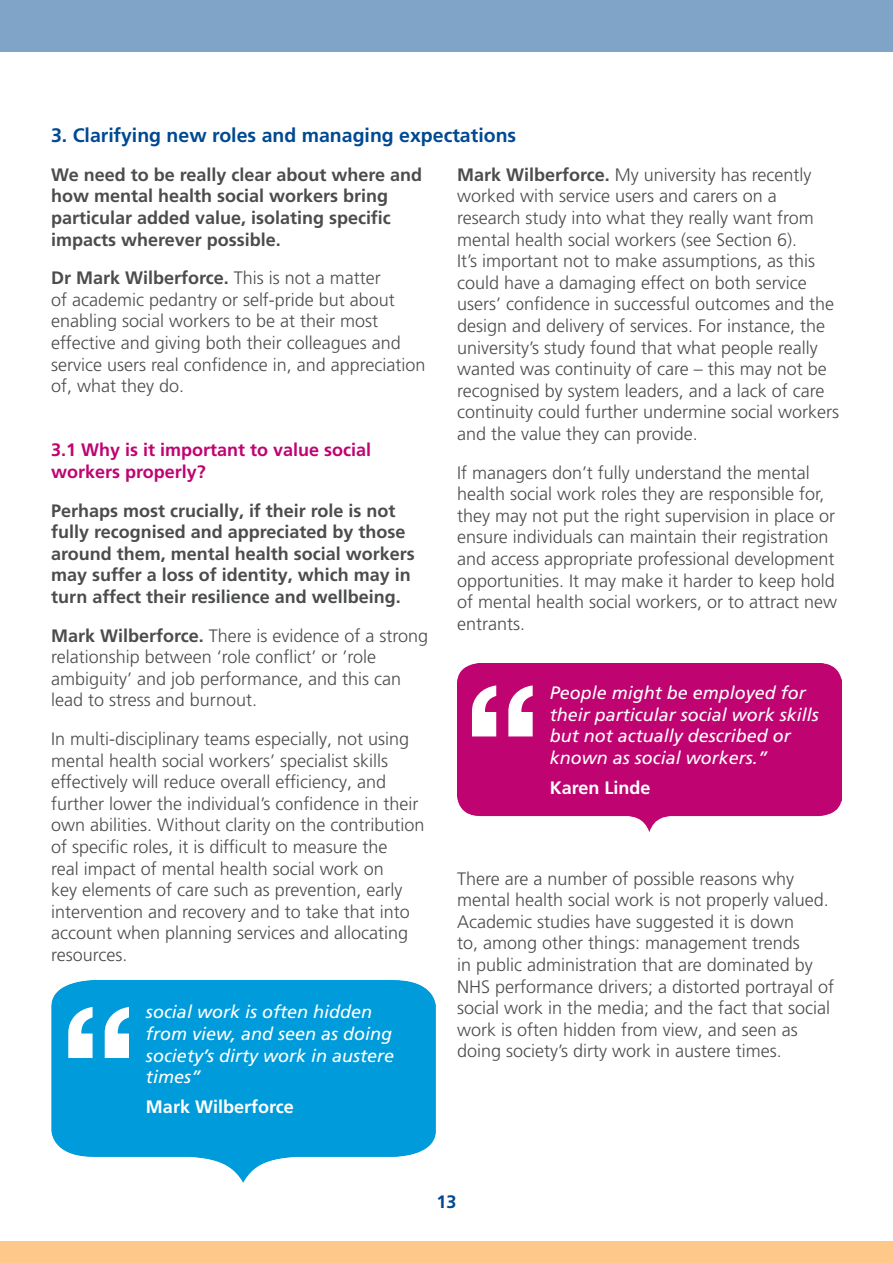
<style>
.page{position:relative;width:893px;height:1263px;background:#fff}
.page>*{position:absolute;margin:0;border:0;box-sizing:border-box;transform-origin:0 0}
.Heading_1{font:700 19.5px "Frutiger LT Pro";color:#004992}
.Body{font:300 18px/21.6px "Frutiger LT Pro";color:#4b4c4d}
.Body-2{font:700 18px/21.6px "Frutiger LT Pro";color:#4b4c4d}
.Body-3{font:italic 18px/21.6px "Frutiger LT Pro";color:#fff}
.Heading_2{font:700 18px/21.6px "Frutiger LT Pro";color:#bf0471}
.Body-4{font:700 18px "Frutiger LT Pro";color:#fff}
.t1{font:700 18px "Frutiger LT Pro";color:#004992}
.s1{font-weight:700}
</style>
<div class="page">
<div style="left:0;top:0;width:893px;height:51px;background:#80a4c8"></div>
<div style="left:0;top:1242px;width:893px;height:21px;background:#fdc88a"></div>
<img style="left:51px;top:981px;width:385px;height:201px">
<svg style="left:68px;top:1007px;width:61px;height:51px"></svg>
<img style="left:457px;top:663px;width:385px;height:168px">
<svg style="left:471px;top:685px;width:62px;height:51px"></svg>
<p class="Heading_1" style="left:51px;top:124px;width:467px">3. Clarifying new roles and managing expectations</p>
<p class="Body-2" style="left:51px;top:164px;width:373px">We need to be really clear about where and how mental health social workers bring particular added value, isolating specific impacts wherever possible.</p>
<p class="Body" style="left:51px;top:267px;width:376px"><span class="s1">Dr Mark Wilberforce.</span> This is not a matter<br>of academic pedantry or self-pride but about enabling social workers to be at their most effective and giving both their colleagues and service users real confidence in, and appreciation of, what they do.</p>
<p class="Body" style="left:457px;top:164px;width:384px"><span class="s1">Mark Wilberforce.</span> My university has recently worked with service users and carers on a research study into what they really want from mental health social workers (see Section 6).<br>It’s important not to make assumptions, as this could have a damaging effect on both service users’ confidence in successful outcomes and the design and delivery of services. For instance, the university’s study found that what people really wanted was continuity of care – this may not be recognised by system leaders, and a lack of care continuity could further undermine social workers and the value they can provide.</p>
<p class="Body" style="left:457px;top:462px;width:382px">If managers don’t fully understand the mental health social work roles they are responsible for, they may not put the right supervision in place or ensure individuals can maintain their registration and access appropriate professional development opportunities. It may make it harder to keep hold of mental health social workers, or to attract new entrants.</p>
<p class="Heading_2" style="left:51px;top:439px;width:322px">3.1 Why is it important to value social workers properly?</p>
<p class="Body-2" style="left:51px;top:500px;width:365px">Perhaps most crucially, if their role is not fully recognised and appreciated by those around them, mental health social workers may suffer a loss of identity, which may in turn affect their resilience and wellbeing.</p>
<p class="Body" style="left:51px;top:625px;width:379px"><span class="s1">Mark Wilberforce.</span> There is evidence of a strong relationship between ‘role conflict’ or ’role ambiguity’ and job performance, and this can lead to stress and burnout.</p>
<p class="Body" style="left:51px;top:728px;width:375px">In multi-disciplinary teams especially, not using mental health social workers’ specialist skills effectively will reduce overall efficiency, and further lower the individual’s confidence in their own abilities. Without clarity on the contribution of specific roles, it is difficult to measure the<br>real impact of mental health social work on<br>key elements of care such as prevention, early intervention and recovery and to take that into account when planning services and allocating resources.</p>
<p class="Body-3" style="left:550px;top:682px;width:271px">People might be employed for their particular social work skills but not actually described or known as social workers.”</p>
<p class="Body-4" style="left:550px;top:777px;width:102px">Karen Linde</p>
<p class="Body" style="left:457px;top:868px;width:379px">There are a number of possible reasons why mental health social work is not properly valued.<br>Academic studies have suggested it is down<br>to, among other things: management trends<br>in public administration that are dominated by NHS performance drivers; a distorted portrayal of social work in the media; and the fact that social work is often hidden from view, and seen as doing society’s dirty work in austere times.</p>
<p class="Body-3" style="left:146px;top:1001px;width:250px">social work is often hidden from view, and seen as doing society’s dirty work in austere times”</p>
<p class="Body-4" style="left:146px;top:1096px;width:149px">Mark Wilberforce</p>
<p class="t1" style="left:436px;top:1191px;width:22px">13</p>
</div>
